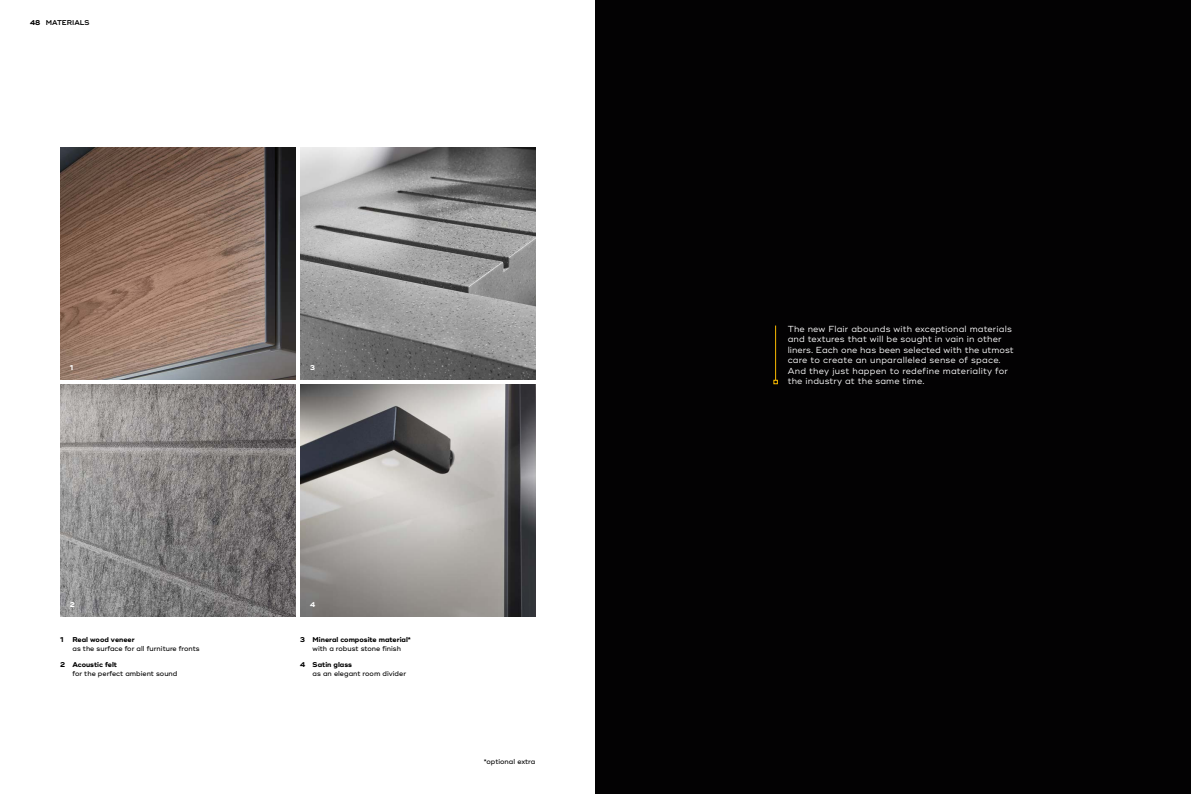
<style>
.page{position:relative;width:1191px;height:794px;background:#fff}
.page>*{position:absolute;margin:0;border:0;box-sizing:border-box;transform-origin:0 0}
.t1{font:8.75px/10.5px "Ridley Grotesk";letter-spacing:.015em;color:#fff}
.t2{font:500 7px "Ridley Grotesk";color:#000}
.t3{font:700 7px "Ridley Grotesk";color:#000}
.t4{font:600 7px "Ridley Grotesk";color:#000}
.t5{font:700 7px "Ridley Grotesk";color:#fff}
.s1{font-weight:700}
</style>
<div class="page">
<div style="left:595px;top:0;width:596px;height:794px;background:#030203"></div>
<img style="left:300px;top:148px;width:235px;height:232px">
<img style="left:60px;top:385px;width:235px;height:231px">
<img style="left:300px;top:385px;width:235px;height:231px">
<img style="left:60px;top:148px;width:235px;height:232px">
<hr style="left:775px;top:325px;width:1px;height:55px;background:#fbbb00">
<svg style="left:773px;top:380px;width:5px;height:4px"></svg>
<p class="t4" style="left:30px;top:18px;width:61px"><span class="s1">48</span> MATERIALS</p>
<p class="t5" style="left:70px;top:363px;width:5px">1</p>
<p class="t5" style="left:310px;top:363px;width:6px">3</p>
<p class="t5" style="left:70px;top:600px;width:6px">2</p>
<p class="t5" style="left:310px;top:600px;width:7px">4</p>
<p class="t3" style="left:60px;top:635px;width:5px">1</p>
<p class="t3" style="left:72px;top:635px;width:64px">Real wood veneer</p>
<p class="t2" style="left:72px;top:644px;width:129px">as the surface for all furniture fronts</p>
<p class="t3" style="left:60px;top:660px;width:59px">2 Acoustic felt</p>
<p class="t2" style="left:72px;top:669px;width:106px">for the perfect ambient sound</p>
<p class="t3" style="left:300px;top:635px;width:112px">3 Mineral composite material*</p>
<p class="t2" style="left:313px;top:644px;width:90px">with a robust stone finish</p>
<p class="t3" style="left:300px;top:660px;width:53px">4 Satin glass</p>
<p class="t2" style="left:313px;top:669px;width:95px">as an elegant room divider</p>
<p class="t2" style="left:484px;top:757px;width:53px">*optional extra</p>
<p class="t1" style="left:787px;top:323px;width:228px">The new Flair abounds with exceptional materials and textures that will be sought in vain in other liners. Each one has been selected with the utmost care to create an unparalleled sense of space.<br>And they just happen to redefine materiality for the industry at the same time.</p>
</div>
